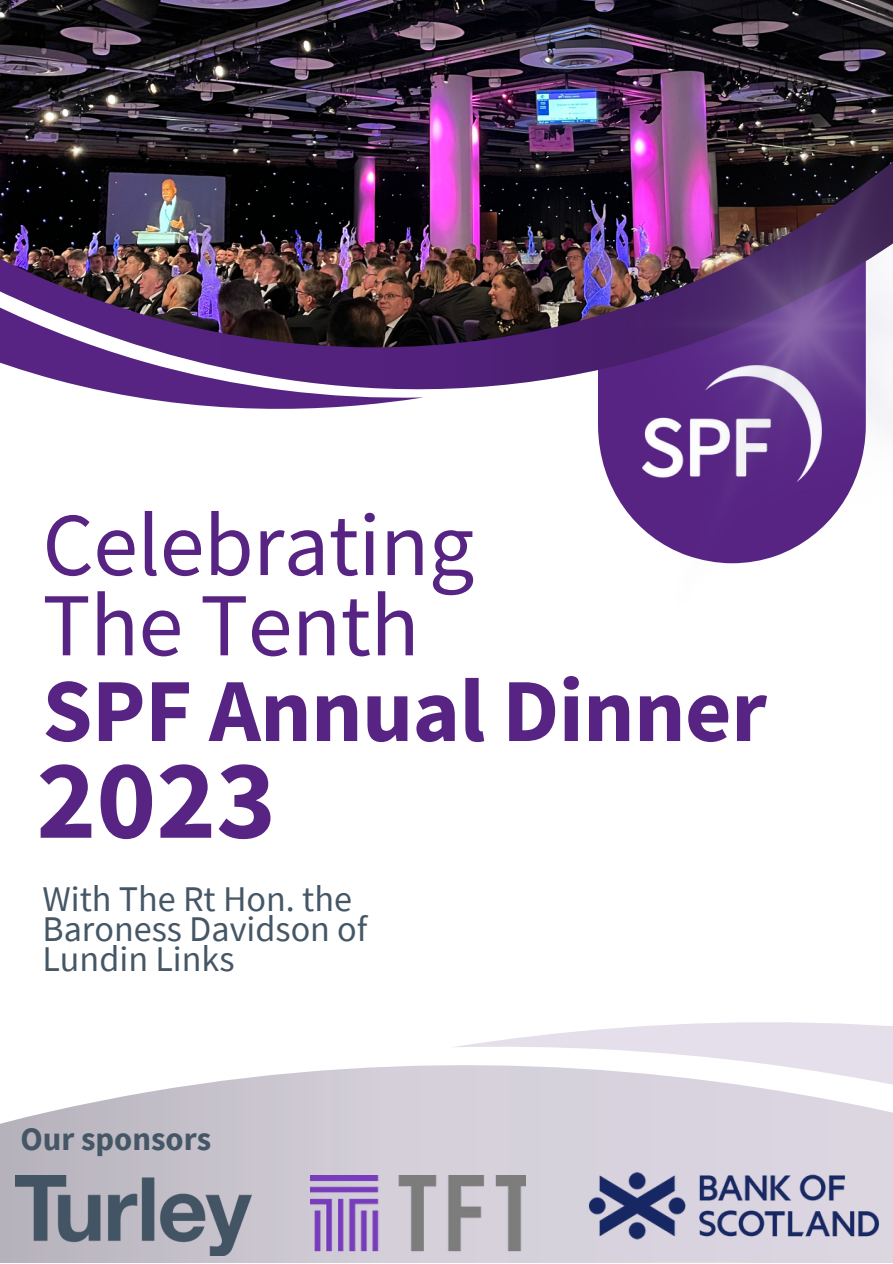
<style>
.page{position:relative;width:893px;height:1264px;background:#fff}
.page>*{position:absolute;margin:0;border:0;box-sizing:border-box;transform-origin:0 0}
.t1{font:700 113.4px "Source Sans Pro";color:#572484}
.t2{font:90px/80.2px "Source Sans Pro";letter-spacing:-.005em;color:#572484}
.t3{font:700 90px "Source Sans Pro";letter-spacing:-.005em;color:#572484}
.t4{font:36.15px/30px "Source Sans Pro";color:#455766}
.t5{font:700 32.7px "Source Sans Pro";color:#455766}
</style>
<div class="page">
<svg style="left:0;top:347px;width:538px;height:62px;fill:#572484"></svg>
<img style="left:0;top:0;width:538px;height:347px">
<svg style="left:0;top:1022px;width:892px;height:240px"></svg>
<img style="left:15px;top:1175px;width:236px;height:80px">
<img style="left:311px;top:1175px;width:214px;height:76px">
<img style="left:584px;top:1163px;width:299px;height:98px">
<img style="left:538px;top:0;width:354px;height:564px">
<p class="t2" style="left:42px;top:503px;width:433px">Celebrating<br>The Tenth</p>
<p class="t3" style="left:42px;top:652px;width:726px">SPF Annual Dinner</p>
<p class="t1" style="left:36px;top:726px;width:241px">2023</p>
<p class="t4" style="left:42px;top:883px;width:326px">With The Rt Hon. the<br>Baroness Davidson of<br>Lundin Links</p>
<p class="t5" style="left:21px;top:1117px;width:192px">Our sponsors</p>
</div>
